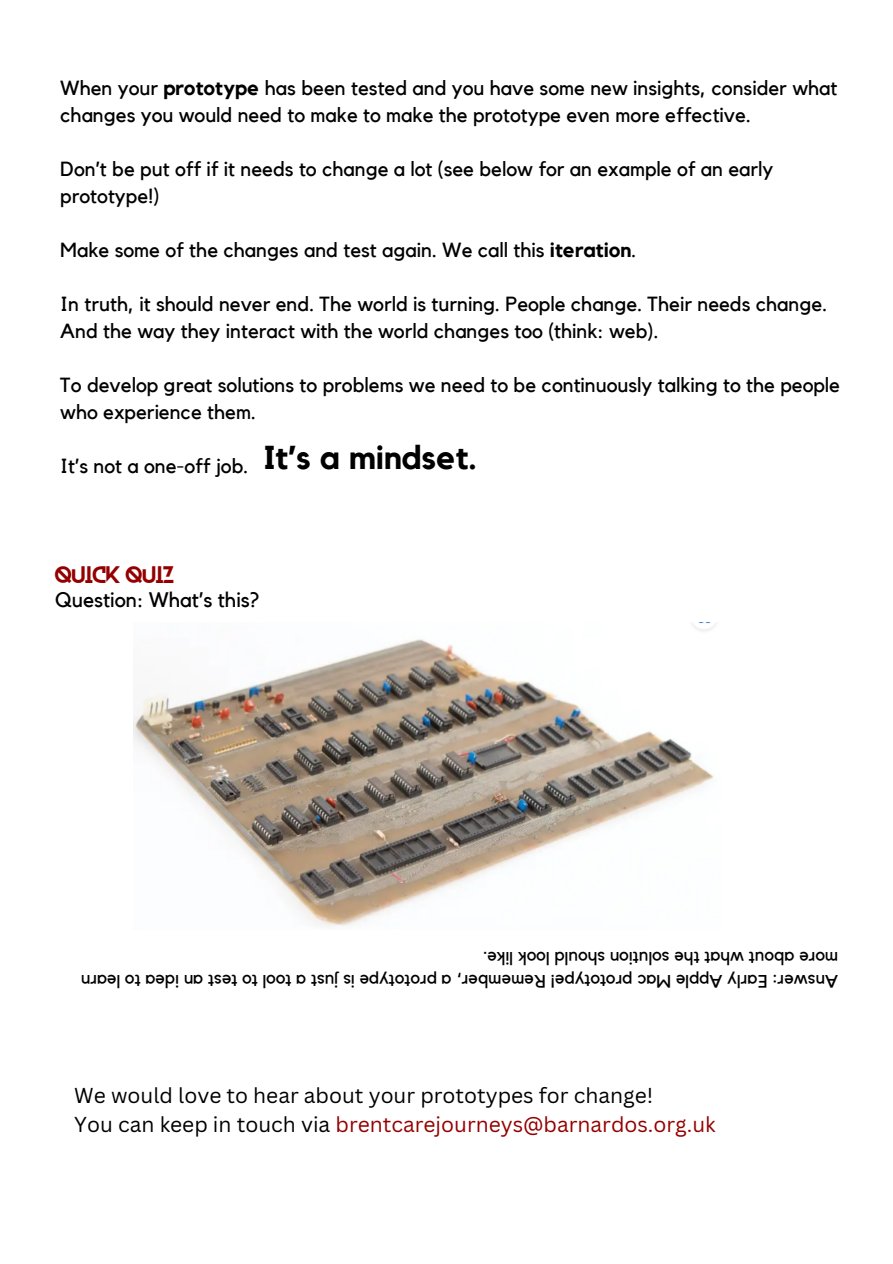
<style>
.page{position:relative;width:893px;height:1264px;background:#fff}
.page>*{position:absolute;margin:0;border:0;box-sizing:border-box;transform-origin:0 0}
.t1{font:700 33px "Kollektif";color:#000}
.t2{font:21px/29.2px "Canva Sans";color:#000}
.t3{font:21px/23.7px "Kollektif";color:#000}
.t4{font:20.4px/27px "Kollektif";color:#000}
.t5{font:18px/23.7px "Kollektif";color:#000}
.s1{font-weight:700}
.s2{font-family:"Blanka";color:#940000}
.s3{color:#940000}
</style>
<div class="page">
<img style="left:134px;top:623px;width:582px;height:304px">
<h2 class="t4" style="left:60px;top:75px;width:778px">When your <span class="s1">prototype</span> has been tested and you have some new insights, consider what changes you would need to make to make the prototype even more effective.</h2>
<h2 class="t4" style="left:60px;top:156px;width:714px">Don’t be put off if it needs to change a lot (see below for an example of an early prototype!)</h2>
<h1 class="t4" style="left:60px;top:237px;width:577px">Make some of the changes and test again. We call this <span class="s1">iteration</span>.</h1>
<h2 class="t4" style="left:60px;top:291px;width:768px">In truth, it should never end. The world is turning. People change. Their needs change.<br>And the way they interact with the world changes too (think: web).</h2>
<p class="t4" style="left:60px;top:372px;width:781px">To develop great solutions to problems we need to be continuously talking to the people who experience them.</p>
<p class="t4" style="left:60px;top:453px;width:190px">It’s not a one-off job.</p>
<h2 class="t1" style="left:264px;top:442px;width:214px">It’s a mindset.</h2>
<h2 class="t3" style="left:55px;top:565px;width:206px"><span class="s2">QUICK QUIZ<br></span>Question: What’s this?</h2>
<h2 class="t5" style="left:838px;top:992px;width:759px;rotate:-180deg">A wsn y l raE: re A e l pp M ca R! epytotorp me me a, reb epytotorp s i t su j a otl oot t set na aed i ot nrae l m er o t uoba w t ah eh t no i t u l os d l uohs koo l . ek i l</h2>
<h2 class="t2" style="left:74px;top:1080px;width:642px">We would love to hear about your prototypes for change!<br>You can keep in touch via <span class="s3">brentcarejourneys@barnardos.org.uk</span></h2>
</div>
